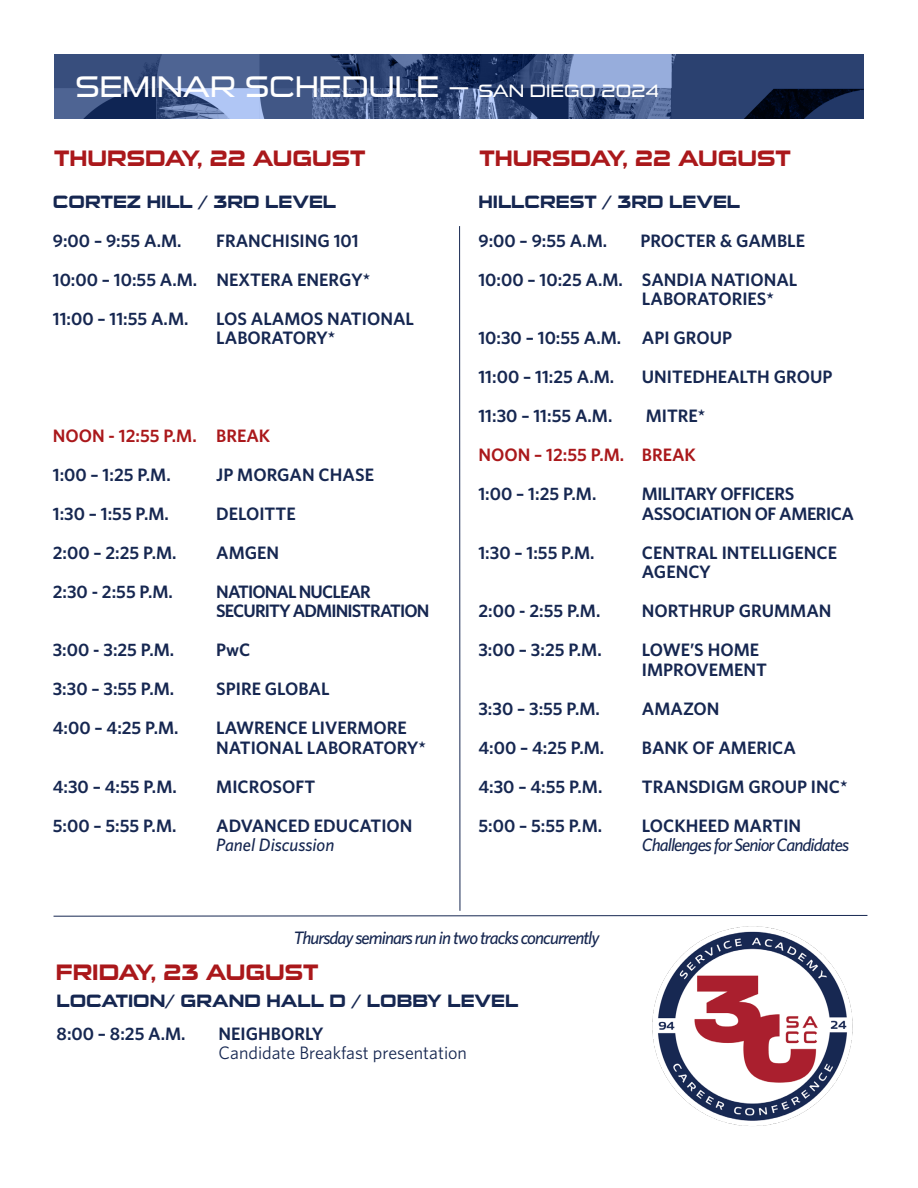
<style>
.page{position:relative;width:918px;height:1188px;background:#fff}
.page>*{position:absolute;margin:0;border:0;box-sizing:border-box;transform-origin:0 0}
.t1{font:30px "Sui Generis Bk";color:#fff}
.t2{font:700 22.5px "Sui Generis Rg";color:#aa181b}
.t3{font:600 18px/19.5px "Whitney";color:#162751}
.t4{font:italic 500 18px/19.5px "Whitney";letter-spacing:-.05em;color:#162751}
.t5{font:700 18px/39px "Sui Generis Rg";color:#162751}
.t6{font:600 18px "Whitney";color:#aa181b}
.t7{font:600 18px "Whitney";letter-spacing:-.05em;color:#162751}
.t8{font:600 18px/19.5px "Whitney";letter-spacing:-.025em;color:#162751}
.t9{font:18px "Whitney";color:#162751}
.s1{font-size:18px}
.s2{font-weight:500;font-style:italic}
.s3{font-family:"Whitney";font-weight:600}
.s4{font-weight:600;font-style:normal}
</style>
<div class="page">
<img style="left:54px;top:54px;width:810px;height:65px">
<hr style="left:459px;top:226px;width:1px;height:685px;background:#162751">
<svg style="left:53px;top:915px;width:815px;height:2px"></svg>
<img style="left:638px;top:914px;width:225px;height:212px">
<p class="t1" style="left:76px;top:69px;width:584px">SEMINAR SCHEDULE — <span class="s1">SAN DIEGO 2024</span></p>
<p class="t2" style="left:54px;top:145px;width:313px">THURSDAY, 22 AUGUST</p>
<p class="t5" style="left:53px;top:182px;width:285px">CORTEZ HILL / 3RD LEVEL</p>
<p class="t3" style="left:53px;top:230px;width:130px">9:00 – 9:55 A.M.</p>
<p class="t3" style="left:216px;top:230px;width:144px">FRANCHISING 101</p>
<p class="t3" style="left:53px;top:269px;width:319px">10:00 – 10:55 A.M. NEXTERA ENERGY*</p>
<p class="t3" style="left:53px;top:308px;width:137px">11:00 – 11:55 A.M.</p>
<p class="t3" style="left:216px;top:308px;width:199px">LOS ALAMOS NATIONAL<br>LABORATORY*</p>
<p class="t6" style="left:53px;top:425px;width:219px">NOON - 12:55 P.M. BREAK</p>
<p class="t3" style="left:53px;top:464px;width:120px">1:00 – 1:25 P.M.</p>
<p class="t3" style="left:216px;top:464px;width:159px">JP MORGAN CHASE</p>
<p class="t3" style="left:53px;top:503px;width:118px">1:30 – 1:55 P.M.</p>
<p class="t3" style="left:216px;top:503px;width:81px">DELOITTE</p>
<p class="t3" style="left:53px;top:542px;width:125px">2:00 – 2:25 P.M.</p>
<p class="t3" style="left:216px;top:542px;width:65px">AMGEN</p>
<p class="t3" style="left:53px;top:581px;width:122px">2:30 - 2:55 P.M.</p>
<p class="t7" style="left:216px;top:581px;width:156px">NATIONAL NUCLEAR</p>
<p class="t7" style="left:216px;top:600px;width:215px">SECURITY ADMINISTRATION</p>
<p class="t3" style="left:53px;top:640px;width:123px">3:00 - 3:25 P.M.</p>
<p class="t3" style="left:216px;top:640px;width:36px">PwC</p>
<p class="t3" style="left:53px;top:679px;width:123px">3:30 – 3:55 P.M.</p>
<p class="t3" style="left:216px;top:679px;width:115px">SPIRE GLOBAL</p>
<p class="t3" style="left:53px;top:718px;width:127px">4:00 – 4:25 P.M.</p>
<p class="t3" style="left:216px;top:718px;width:192px">LAWRENCE LIVERMORE</p>
<p class="t3" style="left:216px;top:737px;width:211px">NATIONAL LABORATORY*</p>
<p class="t3" style="left:53px;top:776px;width:126px">4:30 – 4:55 P.M.</p>
<p class="t3" style="left:216px;top:776px;width:100px">MICROSOFT</p>
<p class="t3" style="left:53px;top:815px;width:125px">5:00 – 5:55 P.M.</p>
<p class="t3" style="left:216px;top:815px;width:198px">ADVANCED EDUCATION<br><span class="s2">Panel Discussion</span></p>
<p class="t2" style="left:479px;top:145px;width:313px">THURSDAY, 22 AUGUST</p>
<p class="t5" style="left:478px;top:182px;width:263px">HILLCREST / 3RD LEVEL<br><span class="s3">9:00 – 9:55 A.M.</span></p>
<p class="t3" style="left:640px;top:230px;width:166px">PROCTER &amp; GAMBLE</p>
<p class="t3" style="left:642px;top:269px;width:157px;text-indent:-163px">10:00 – 10:25 A.M. SANDIA NATIONAL<br>LABORATORIES*</p>
<p class="t3" style="left:478px;top:328px;width:255px">10:30 – 10:55 A.M. API GROUP</p>
<p class="t3" style="left:478px;top:367px;width:137px">11:00 – 11:25 A.M.</p>
<p class="t3" style="left:642px;top:367px;width:192px">UNITEDHEALTH GROUP</p>
<p class="t3" style="left:478px;top:406px;width:135px">11:30 – 11:55 A.M.</p>
<p class="t3" style="left:646px;top:406px;width:61px">MITRE*</p>
<p class="t6" style="left:478px;top:444px;width:219px">NOON – 12:55 P.M. BREAK</p>
<p class="t3" style="left:478px;top:484px;width:120px">1:00 – 1:25 P.M.</p>
<p class="t8" style="left:642px;top:484px;width:214px">MILITARY OFFICERS<br>ASSOCIATION OF AMERICA</p>
<p class="t3" style="left:478px;top:542px;width:118px">1:30 – 1:55 P.M.</p>
<p class="t3" style="left:642px;top:542px;width:197px">CENTRAL INTELLIGENCE<br>AGENCY</p>
<p class="t3" style="left:478px;top:601px;width:123px">2:00 - 2:55 P.M.</p>
<p class="t3" style="left:642px;top:601px;width:191px">NORTHRUP GRUMMAN</p>
<p class="t3" style="left:478px;top:640px;width:125px">3:00 – 3:25 P.M.</p>
<p class="t3" style="left:642px;top:640px;width:119px">LOWE’S HOME</p>
<p class="t3" style="left:642px;top:659px;width:127px">IMPROVEMENT</p>
<p class="t3" style="left:478px;top:698px;width:123px">3:30 – 3:55 P.M.</p>
<p class="t3" style="left:642px;top:698px;width:79px">AMAZON</p>
<p class="t3" style="left:478px;top:737px;width:127px">4:00 – 4:25 P.M.</p>
<p class="t3" style="left:642px;top:737px;width:155px">BANK OF AMERICA</p>
<p class="t3" style="left:478px;top:776px;width:126px">4:30 – 4:55 P.M.</p>
<p class="t3" style="left:642px;top:776px;width:207px">TRANSDIGM GROUP INC*</p>
<p class="t3" style="left:478px;top:815px;width:125px">5:00 – 5:55 P.M.</p>
<p class="t4" style="left:642px;top:816px;width:209px"><span class="s4">LOCKHEED MARTIN<br></span>Challenges for Senior Candidates</p>
<p class="t4" style="left:294px;top:928px;width:307px">Thursday seminars run in two tracks concurrently</p>
<p class="t2" style="left:56px;top:959px;width:264px">FRIDAY, 23 AUGUST</p>
<p class="t5" style="left:57px;top:982px;width:463px">LOCATION/ GRAND HALL D / LOBBY LEVEL</p>
<p class="t3" style="left:57px;top:1023px;width:131px">8:00 – 8:25 A.M.</p>
<p class="t3" style="left:219px;top:1023px;width:106px">NEIGHBORLY</p>
<p class="t9" style="left:219px;top:1042px;width:250px">Candidate Breakfast presentation</p>
</div>
